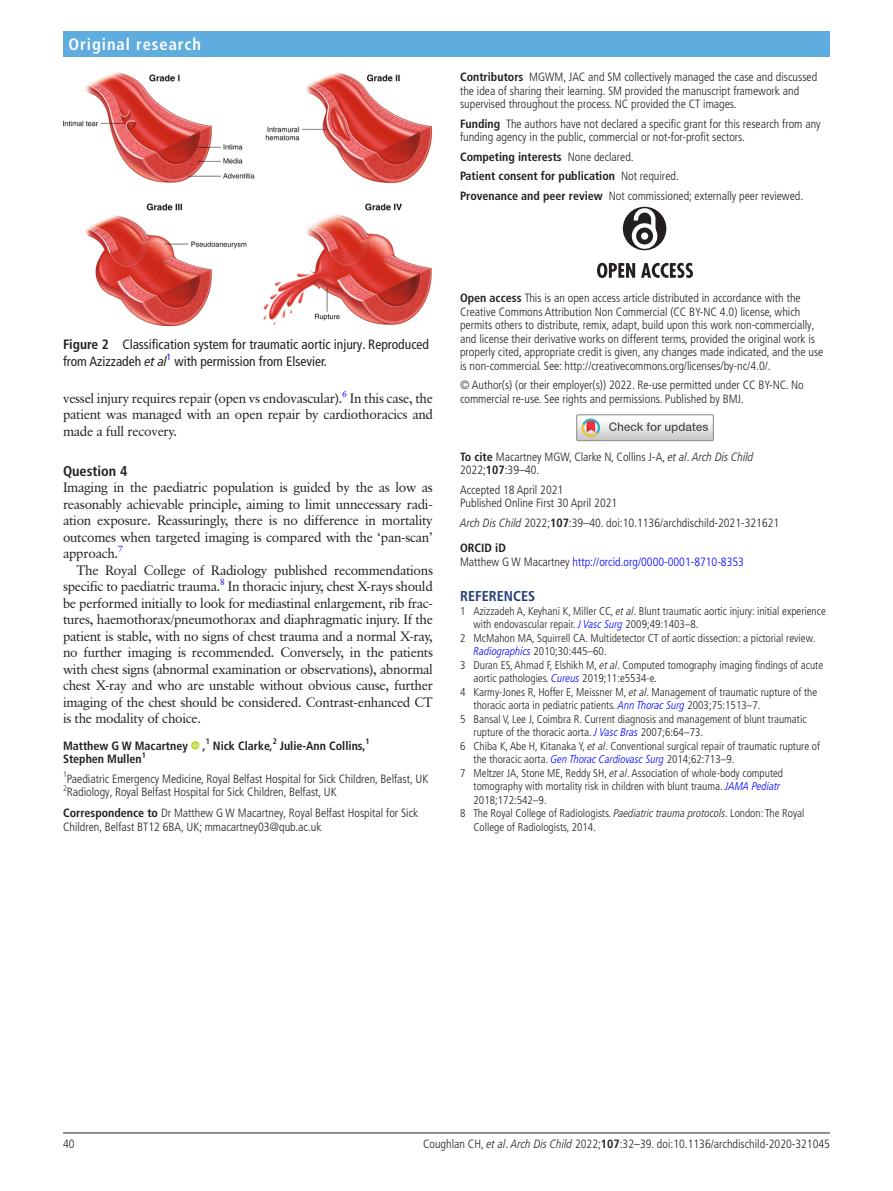
<style>
.page{position:relative;width:893px;height:1191px;background:#fff}
.page>*{position:absolute;margin:0;border:0;box-sizing:border-box;transform-origin:0 0}
.t1{font:700 condensed 16.5px "Frutiger LT Pro";letter-spacing:.055em;color:#fff}
.t2{font:700 condensed 14.25px "Frutiger LT Std";color:#263c74}
.t3{font:700 condensed 14.25px "Frutiger LT Pro";color:#231f20}
.t4{font:13.5px/16.5px "Classical Garamond BT";letter-spacing:-.02em;color:#231f20;text-align:justify}
.t5{font:condensed 13.5px/16.5px "Frutiger LT Pro";color:#231f20}
.t6{font:300 condensed 12px/13.5px "Frutiger LT Pro";color:#231f20}
.t7{font:700 condensed 12px/19.5px "Frutiger LT Pro";color:#231f20}
.t8{font:300 condensed 12px "Frutiger LT Pro";color:#00f}
.t9{font:300 condensed 11.25px "Frutiger LT Pro";color:#231f20}
.t10{font:9px "Classical Garamond BT";color:#00f}
.t11{font:300 condensed 7.95px "Frutiger LT Pro";color:#231f20}
.s1{font-weight:700}
.s2{font-weight:300}
.s3{font-style:italic}
.s4{color:#231f20}
.s5{font-style:italic;color:#00f}
</style>
<div class="page">
<hr style="left:63px;top:1132px;width:767px;height:1px;background:#231f20">
<div style="left:63px;top:31px;width:767px;height:25px;background:#5facdf"></div>
<svg style="left:191px;top:741px;width:8px;height:8px"></svg>
<div style="left:623px;top:207px;width:43px;height:43px;background:#231f20;border-radius:50%"></div>
<svg style="left:597px;top:263px;width:38px;height:15px"></svg>
<svg style="left:641px;top:263px;width:52px;height:15px"></svg>
<svg style="left:630px;top:207px;width:30px;height:44px"></svg>
<div style="left:641px;top:232px;width:7px;height:8px;background:#fff;border-radius:50%"></div>
<div style="left:576px;top:414px;width:138px;height:27px;border:1px solid #969090"></div>
<svg style="left:577px;top:415px;width:136px;height:25px"></svg>
<img style="left:63px;top:72px;width:370px;height:253px">
<h1 class="t1" style="left:69px;top:34px;width:134px">Original research</h1>
<p class="t6" style="left:460px;top:70px;width:359px"><span class="s1">Contributors</span> MGWM, JAC and SM collectively managed the case and discussed the idea of sharing their learning. SM provided the manuscript framework and supervised throughout the process. NC provided the CT images.</p>
<p class="t6" style="left:460px;top:117px;width:362px"><span class="s1">Funding</span> The authors have not declared a specific grant for this research from any funding agency in the public, commercial or not-for-profit sectors.</p>
<p class="t7" style="left:460px;top:147px;width:345px">Competing interests <span class="s2">None declared.<br></span>Patient consent for publication <span class="s2">Not required.<br></span>Provenance and peer review <span class="s2">Not commissioned; externally peer reviewed.</span></p>
<p class="t5" style="left:63px;top:336px;width:368px"><span class="s1">Figure 2</span> Classification system for traumatic aortic injury. Reproduced from Azizzadeh <span class="s3">et al</span><sup>1</sup> with permission from Elsevier.</p>
<p class="t4" style="left:63px;top:390px;width:281px">vessel injury requires repair (open vs endovascular).</p>
<p class="t10" style="left:342px;top:388px;width:6px">6</p>
<p class="t4" style="left:63px;top:390px;width:372px;text-indent:287px">In this case, the patient was managed with an open repair by cardiothoracics and made a full recovery.</p>
<p class="t3" style="left:63px;top:462px;width:66px">Question 4</p>
<p class="t4" style="left:63px;top:479px;width:371px">Imaging in the paediatric population is guided by the as low as reasonably achievable principle, aiming to limit unnecessary radi&shy;ation exposure. Reassuringly, there is no difference in mortality outcomes when targeted imaging is compared with the ‘pan-scan’ approach.<sup>7</sup></p>
<p class="t4" style="left:63px;top:561px;width:372px;text-indent:14px">The Royal College of Radiology published recommendations specific to paediatric trauma.<sup>8</sup> In thoracic injury, chest X-rays should be performed initially to look for mediastinal enlargement, rib frac&shy;tures, haemothorax/pneumothorax and diaphragmatic injury. If the patient is stable, with no signs of chest trauma and a normal X-ray, no further imaging is recommended. Conversely, in the patients with chest signs (abnormal examination or observations), abnormal chest X-ray and who are unstable without obvious cause, further imaging of the chest should be considered. Contrast-enhanced CT is the modality of choice.</p>
<p class="t7" style="left:63px;top:738px;width:308px;line-height:13.5px">Matthew G W Macartney ,<sup>1</sup> Nick Clarke,<sup>2</sup> Julie-Ann Collins,<sup>1<br></sup>Stephen Mullen<sup>1</sup></p>
<p class="t6" style="left:63px;top:772px;width:367px"><sup>1</sup>Paediatric Emergency Medicine, Royal Belfast Hospital for Sick Children, Belfast, UK</p>
<p class="t11" style="left:63px;top:783px;width:5px">2</p>
<p class="t6" style="left:63px;top:781px;width:357px;line-height:21px;text-indent:4px">Radiology, Royal Belfast Hospital for Sick Children, Belfast, UK<br><span class="s1">Correspondence to</span> Dr Matthew G W Macartney, Royal Belfast Hospital for Sick</p>
<p class="t6" style="left:63px;top:820px;width:260px">Children, Belfast BT12 6BA, UK; mmacartney03@qub.ac.uk</p>
<p class="t6" style="left:460px;top:291px;width:365px"><span class="s1">Open access</span> This is an open access article distributed in accordance with the Creative Commons Attribution Non Commercial (CC BY-NC 4.0) license, which permits others to distribute, remix, adapt, build upon this work non-commercially, and license their derivative works on different terms, provided the original work is properly cited, appropriate credit is given, any changes made indicated, and the use is non-commercial. See: http://creativecommons.org/licenses/by-nc/4.0/.</p>
<p class="t6" style="left:460px;top:378px;width:345px">© Author(s) (or their employer(s)) 2022. Re-use permitted under CC BY-NC. No commercial re-use. See rights and permissions. Published by BMJ.</p>
<p class="t6" style="left:460px;top:450px;width:295px"><span class="s1">To cite</span> Macartney MGW, Clarke N, Collins J-A, <span class="s3">et al</span>. <span class="s3">Arch Dis Child<br></span>2022;<span class="s1">107</span>:39–40.</p>
<p class="t6" style="left:460px;top:483px;width:159px">Accepted 18 April 2021<br>Published Online First 30 April 2021</p>
<p class="t6" style="left:460px;top:510px;width:321px;line-height:25.5px"><span class="s3">Arch Dis Child</span> 2022;<span class="s1">107</span>:39–40. doi:10.1136/archdischild-2021-321621<br><span class="s1">ORCID iD</span></p>
<p class="t8" style="left:460px;top:555px;width:285px"><span class="s4">Matthew G W Macartney</span> http://orcid.org/0000-0001-8710-8353</p>
<p class="t2" style="left:460px;top:587px;width:77px">REFERENCES</p>
<p class="t9" style="left:460px;top:604px;width:367px">1 Azizzadeh A, Keyhani K, Miller CC, <span class="s3">et al</span>. Blunt traumatic aortic injury: initial experience</p>
<p class="t9" style="left:474px;top:617px;width:226px">with endovascular repair. <span class="s5">J Vasc Surg</span> 2009;49:1403–8.</p>
<p class="t9" style="left:460px;top:631px;width:357px">2 McMahon MA, Squirrell CA. Multidetector CT of aortic dissection: a pictorial review.</p>
<p class="t9" style="left:474px;top:644px;width:135px"><span class="s5">Radiographics</span> 2010;30:445–60.</p>
<p class="t9" style="left:460px;top:658px;width:365px">3 Duran ES, Ahmad F, Elshikh M, <span class="s3">et al</span>. Computed tomography imaging findings of acute</p>
<p class="t9" style="left:474px;top:671px;width:185px">aortic pathologies. <span class="s5">Cureus</span> 2019;11:e5534-e.</p>
<p class="t9" style="left:460px;top:685px;width:359px">4 Karmy-Jones R, Hoffer E, Meissner M, <span class="s3">et al</span>. Management of traumatic rupture of the</p>
<p class="t9" style="left:474px;top:698px;width:288px">thoracic aorta in pediatric patients. <span class="s5">Ann Thorac Surg</span> 2003;75:1513–7.</p>
<p class="t9" style="left:460px;top:712px;width:348px">5 Bansal V, Lee J, Coimbra R. Current diagnosis and management of blunt traumatic</p>
<p class="t9" style="left:474px;top:725px;width:231px">rupture of the thoracic aorta. <span class="s5">J Vasc Bras</span> 2007;6:64–73.</p>
<p class="t9" style="left:460px;top:739px;width:361px">6 Chiba K, Abe H, Kitanaka Y, <span class="s3">et al</span>. Conventional surgical repair of traumatic rupture of</p>
<p class="t9" style="left:474px;top:752px;width:262px">the thoracic aorta. <span class="s5">Gen Thorac Cardiovasc Surg</span> 2014;62:713–9.</p>
<p class="t9" style="left:460px;top:766px;width:325px">7 Meltzer JA, Stone ME, Reddy SH, <span class="s3">et al</span>. Association of whole-body computed</p>
<p class="t9" style="left:474px;top:779px;width:308px">tomography with mortality risk in children with blunt trauma. <span class="s5">JAMA Pediatr</span></p>
<p class="t9" style="left:474px;top:793px;width:75px">2018;172:542–9.</p>
<p class="t9" style="left:460px;top:806px;width:346px">8 The Royal College of Radiologists. <span class="s3">Paediatric trauma protocols</span>. London: The Royal</p>
<p class="t9" style="left:474px;top:820px;width:124px">College of Radiologists, 2014.</p>
<p class="t6" style="left:63px;top:1136px;width:13px">40</p>
<p class="t6" style="left:423px;top:1136px;width:408px">Coughlan CH, <span class="s3">et al</span>. <span class="s3">Arch Dis Child</span> 2022;<span class="s1">107</span>:32–39. doi:10.1136/archdischild-2020-321045</p>
</div>
